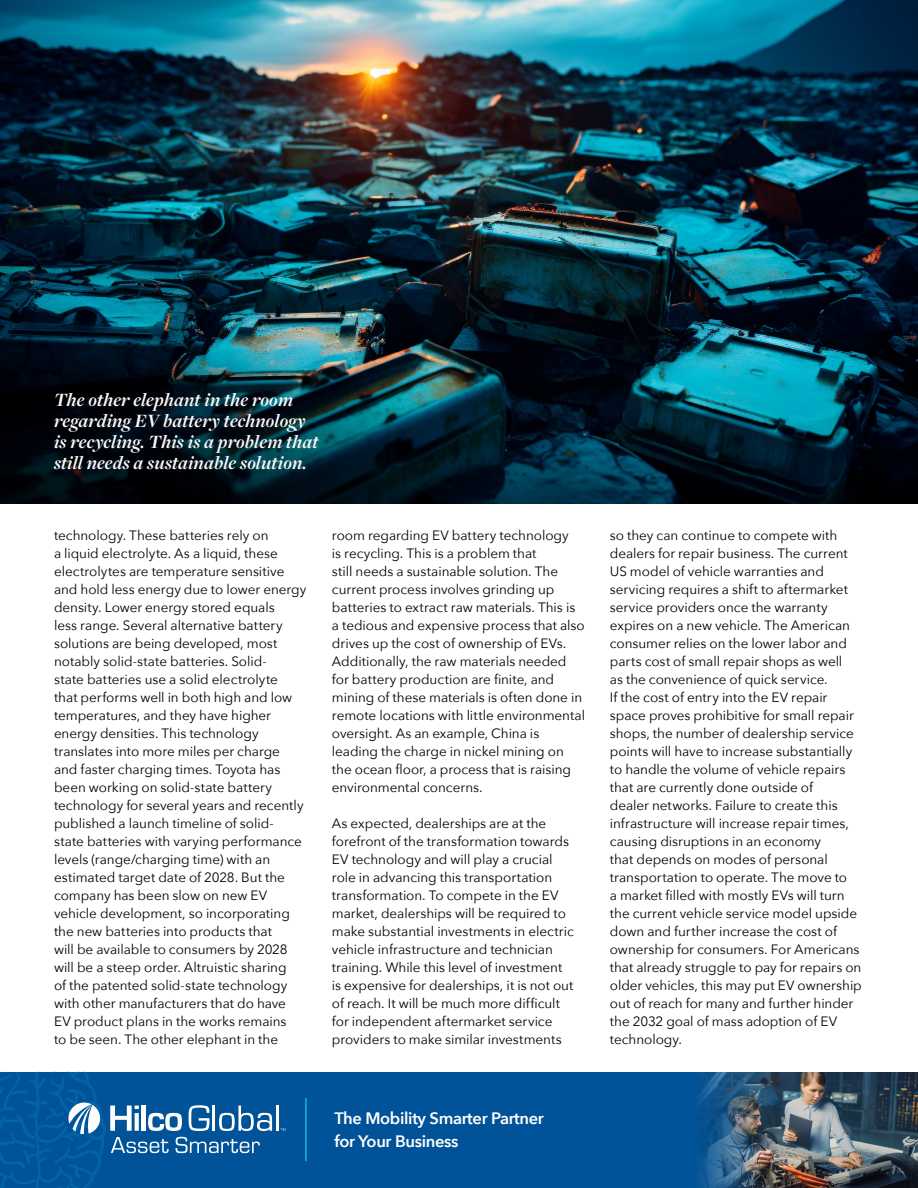
<style>
.page{position:relative;width:918px;height:1188px;background:#fff}
.page>*{position:absolute;margin:0;border:0;box-sizing:border-box;transform-origin:0 0}
.t1{font:italic 700 19.5px/21px "Freight Disp Pro";letter-spacing:.01em;color:#f9f9f9}
.t2{font:600 16.5px/23.4px "Avenir Next";letter-spacing:-.02em;color:#fff}
.t3{font:13.5px/18px "Avenir Next";letter-spacing:-.005em;color:#000}
</style>
<div class="page">
<div style="left:0;top:1072px;width:918px;height:116px;background:#005398"></div>
<hr style="left:305px;top:1098px;width:2px;height:63px;background:#13b5ea">
<hr style="left:277px;top:1106px;width:2px;height:25px;background:#fff">
<svg style="left:0;top:1071px;width:272px;height:117px"></svg>
<img style="left:698px;top:1072px;width:220px;height:116px">
<img style="left:0;top:0;width:918px;height:504px">
<h1 class="t1" style="left:54px;top:389px;width:266px">The other elephant in the room regarding EV battery technology is recycling. This is a problem that still needs a sustainable solution.</h1>
<p class="t3" style="left:54px;top:526px;width:254px">technology. These batteries rely on<br>a liquid electrolyte. As a liquid, these electrolytes are temperature sensitive and hold less energy due to lower energy density. Lower energy stored equals<br>less range. Several alternative battery solutions are being developed, most notably solid-state batteries. Solid-<br>state batteries use a solid electrolyte<br>that performs well in both high and low temperatures, and they have higher energy densities. This technology translates into more miles per charge and faster charging times. Toyota has been working on solid-state battery technology for several years and recently published a launch timeline of solid&shy;state batteries with varying performance levels (range/charging time) with an estimated target date of 2028. But the company has been slow on new EV vehicle development, so incorporating the new batteries into products that<br>will be available to consumers by 2028 will be a steep order. Altruistic sharing<br>of the patented solid-state technology with other manufacturers that do have<br>EV product plans in the works remains<br>to be seen. The other elephant in the</p>
<p class="t3" style="left:332px;top:526px;width:255px">room regarding EV battery technology<br>is recycling. This is a problem that<br>still needs a sustainable solution. The current process involves grinding up batteries to extract raw materials. This is a tedious and expensive process that also drives up the cost of ownership of EVs.<br>Additionally, the raw materials needed for battery production are finite, and mining of these materials is often done in remote locations with little environmental oversight. As an example, China is leading the charge in nickel mining on the ocean floor, a process that is raising environmental concerns.</p>
<p class="t3" style="left:332px;top:814px;width:243px">As expected, dealerships are at the forefront of the transformation towards EV technology and will play a crucial role in advancing this transportation transformation. To compete in the EV market, dealerships will be required to make substantial investments in electric vehicle infrastructure and technician training. While this level of investment is expensive for dealerships, it is not out of reach. It will be much more difficult for independent aftermarket service providers to make similar investments</p>
<p class="t2" style="left:334px;top:1106px;width:211px">The Mobility Smarter Partner for Your Business</p>
<p class="t3" style="left:610px;top:525px;width:254px">so they can continue to compete with dealers for repair business. The current US model of vehicle warranties and servicing requires a shift to aftermarket service providers once the warranty expires on a new vehicle. The American consumer relies on the lower labor and parts cost of small repair shops as well<br>as the convenience of quick service.<br>If the cost of entry into the EV repair space proves prohibitive for small repair shops, the number of dealership service points will have to increase substantially to handle the volume of vehicle repairs that are currently done outside of<br>dealer networks. Failure to create this infrastructure will increase repair times, causing disruptions in an economy<br>that depends on modes of personal transportation to operate. The move to<br>a market filled with mostly EVs will turn the current vehicle service model upside down and further increase the cost of ownership for consumers. For Americans that already struggle to pay for repairs on older vehicles, this may put EV ownership out of reach for many and further hinder the 2032 goal of mass adoption of EV technology.</p>
</div>
